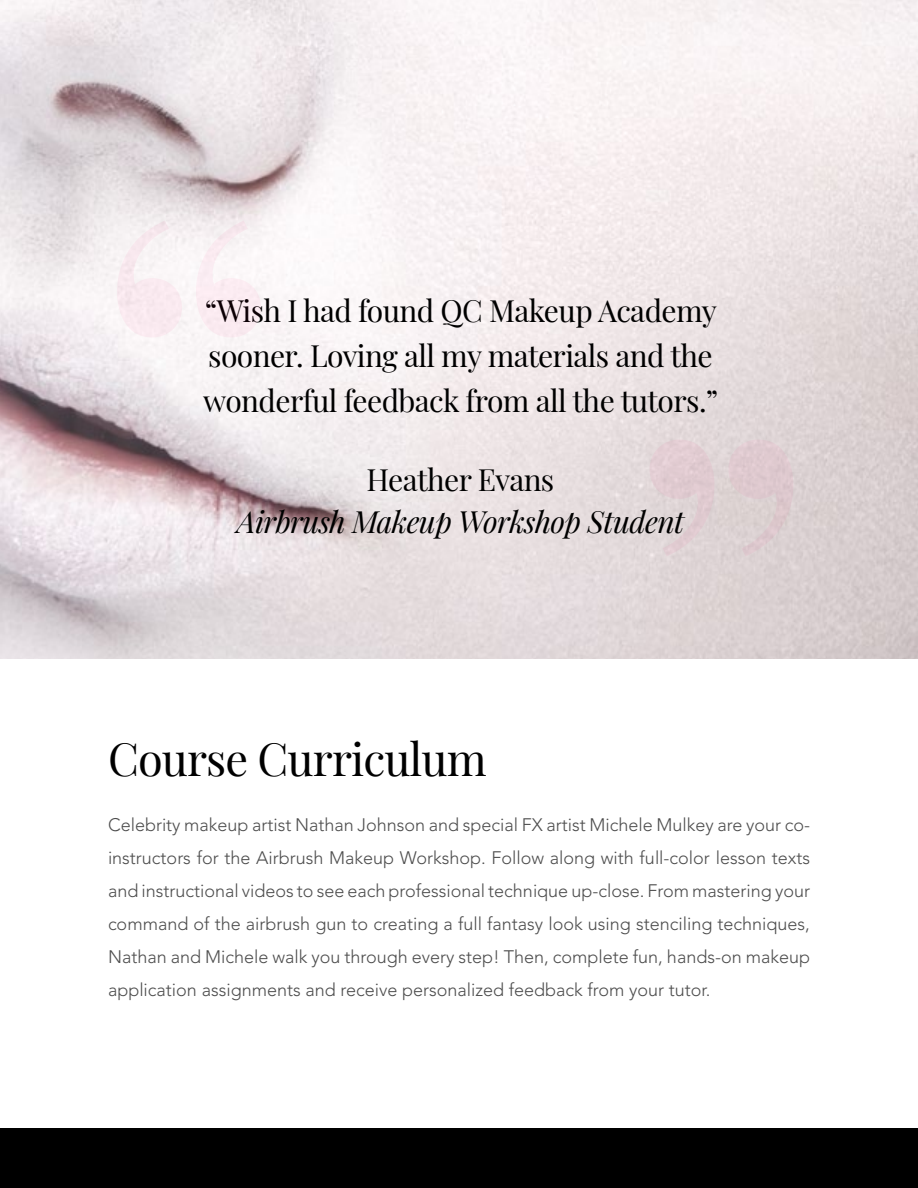
<style>
.page{position:relative;width:918px;height:1188px;background:#fff}
.page>*{position:absolute;margin:0;border:0;box-sizing:border-box;transform-origin:0 0}
.t1{font:45px "Playfair Display";letter-spacing:-.02em;color:#000}
.t2{font:30px/45px "Playfair Display";letter-spacing:-.02em;color:#000}
.t3{font:italic 30px "Playfair Display";letter-spacing:-.02em;color:#000}
.t4{font:300 18px/33px "Avenir LT Std";color:#4d4d4d;text-align:justify}
</style>
<div class="page">
<img style="left:0;top:0;width:918px;height:658px">
<svg style="left:117px;top:220px;width:144px;height:118px"></svg>
<svg style="left:649px;top:440px;width:144px;height:116px;background:#decfd2"></svg>
<div style="left:0;top:1128px;width:918px;height:60px;background:#000"></div>
<h2 class="t2" style="left:203px;top:286px;width:517px">“Wish I had found QC Makeup Academy sooner. Loving all my materials and the wonderful feedback from all the tutors.”</h2>
<h2 class="t2" style="left:367px;top:455px;width:189px">Heather Evans</h2>
<h2 class="t3" style="left:237px;top:499px;width:449px">Airbrush Makeup Workshop Student</h2>
<h1 class="t1" style="left:108px;top:724px;width:380px">Course Curriculum</h1>
<p class="t4" style="left:108px;top:808px;width:704px">Celebrity makeup artist Nathan Johnson and special FX artist Michele Mulkey are your co&shy;instructors for the Airbrush Makeup Workshop. Follow along with full-color lesson texts and instructional videos to see each professional technique up-close. From mastering your command of the airbrush gun to creating a full fantasy look using stenciling techniques, Nathan and Michele walk you through every step! Then, complete fun, hands-on makeup application assignments and receive personalized feedback from your tutor.</p>
</div>
